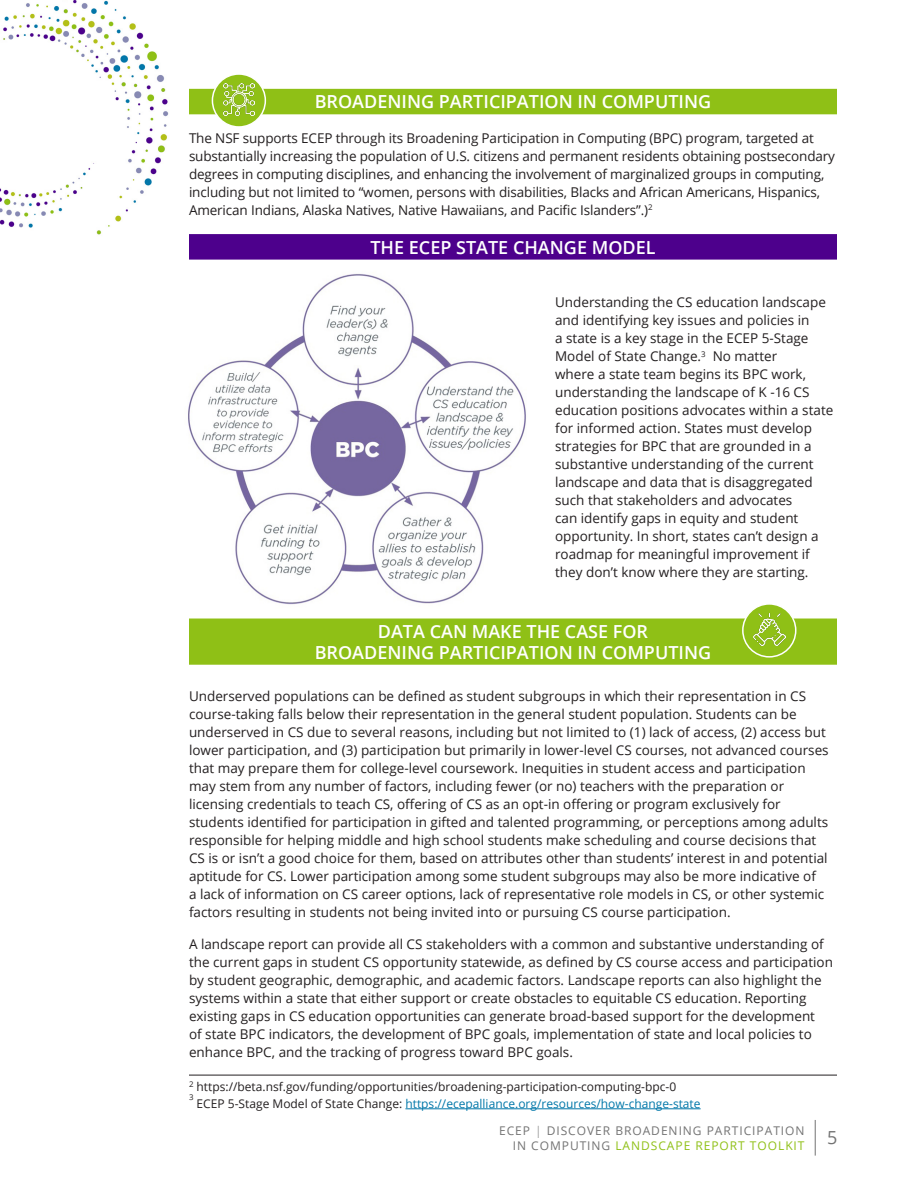
<style>
.page{position:relative;width:918px;height:1188px;background:#fff}
.page>*{position:absolute;margin:0;border:0;box-sizing:border-box;transform-origin:0 0}
.Subhead_2{font:600 18px "Open Sans";color:#fff}
.t1{font:18px "Open Sans";color:#737373}
.Body_Copy_No_Indent{font:13.5px/18px "Open Sans";color:#231f20}
.Body_Copy_No_Indent-2{font:12px "Open Sans";color:#231f20}
.Body_Copy_No_Indent-3{font:12px "Open Sans";color:#0177a9}
.t2{font:12px/15px "Open Sans";letter-spacing:.08em;color:#737373;text-align:right}
.Body_Copy_No_Indent-4{font:7.8px "Open Sans";color:#231f20}
.s1{color:#231f20}
.s2{font-weight:300}
.s3{color:#8fc016}
</style>
<div class="page">
<hr style="left:815px;top:1120px;width:1px;height:36px;background:#737373">
<img style="left:0;top:0;width:216px;height:235px">
<div style="left:189px;top:89px;width:648px;height:25px;background:#8fc016"></div>
<hr style="left:189px;top:1075px;width:648px;height:1px;background:#231f20">
<hr style="left:405px;top:1109px;width:296px;height:1px;background:#0177a9">
<img style="left:188px;top:274px;width:338px;height:331px">
<div style="left:189px;top:234px;width:648px;height:26px;background:#4d008c"></div>
<div style="left:189px;top:619px;width:648px;height:25px;background:#8fc016"></div>
<div style="left:189px;top:639px;width:648px;height:26px;background:#8fc016"></div>
<div style="left:743px;top:604px;width:53px;height:53px;background:#8fc016;border-radius:50%"></div>
<img style="left:753px;top:614px;width:32px;height:32px">
<div style="left:742px;top:603px;width:54px;height:55px;border:2px solid #fff;border-radius:50%"></div>
<div style="left:212px;top:74px;width:53px;height:53px;background:#8fc016;border-radius:50%"></div>
<img style="left:223px;top:84px;width:32px;height:32px">
<div style="left:212px;top:73px;width:54px;height:55px;border:2px solid #fff;border-radius:50%"></div>
<p class="Subhead_2" style="left:315px;top:89px;width:398px">BROADENING PARTICIPATION IN COMPUTING</p>
<p class="Body_Copy_No_Indent" style="left:189px;top:129px;width:648px">The NSF supports ECEP through its Broadening Participation in Computing (BPC) program, targeted at substantially increasing the population of U.S. citizens and permanent residents obtaining postsecondary degrees in computing disciplines, and enhancing the involvement of marginalized groups in computing, including but not limited to “women, persons with disabilities, Blacks and African Americans, Hispanics, American Indians, Alaska Natives, Native Hawaiians, and Pacific Islanders”.)<sup>2</sup></p>
<p class="Subhead_2" style="left:370px;top:235px;width:287px">THE ECEP STATE CHANGE MODEL</p>
<p class="Body_Copy_No_Indent" style="left:555px;top:293px;width:280px">Understanding the CS education landscape and identifying key issues and policies in<br>a state is a key stage in the ECEP 5-Stage Model of State Change.<sup>3</sup> No matter<br>where a state team begins its BPC work, understanding the landscape of K -16 CS education positions advocates within a state for informed action. States must develop strategies for BPC that are grounded in a substantive understanding of the current landscape and data that is disaggregated such that stakeholders and advocates<br>can identify gaps in equity and student opportunity. In short, states can’t design a roadmap for meaningful improvement if they don’t know where they are starting.</p>
<p class="Subhead_2" style="left:378px;top:619px;width:272px">DATA CAN MAKE THE CASE FOR</p>
<p class="Subhead_2" style="left:315px;top:640px;width:398px">BROADENING PARTICIPATION IN COMPUTING</p>
<p class="Body_Copy_No_Indent" style="left:189px;top:687px;width:641px">Underserved populations can be defined as student subgroups in which their representation in CS course-taking falls below their representation in the general student population. Students can be underserved in CS due to several reasons, including but not limited to (1) lack of access, (2) access but lower participation, and (3) participation but primarily in lower-level CS courses, not advanced courses that may prepare them for college-level coursework. Inequities in student access and participation may stem from any number of factors, including fewer (or no) teachers with the preparation or licensing credentials to teach CS, offering of CS as an opt-in offering or program exclusively for students identified for participation in gifted and talented programming, or perceptions among adults responsible for helping middle and high school students make scheduling and course decisions that CS is or isn’t a good choice for them, based on attributes other than students’ interest in and potential aptitude for CS. Lower participation among some student subgroups may also be more indicative of<br>a lack of information on CS career options, lack of representative role models in CS, or other systemic factors resulting in students not being invited into or pursuing CS course participation.</p>
<p class="Body_Copy_No_Indent" style="left:189px;top:934px;width:646px">A landscape report can provide all CS stakeholders with a common and substantive understanding of the current gaps in student CS opportunity statewide, as defined by CS course access and participation by student geographic, demographic, and academic factors. Landscape reports can also highlight the systems within a state that either support or create obstacles to equitable CS education. Reporting existing gaps in CS education opportunities can generate broad-based support for the development<br>of state BPC indicators, the development of BPC goals, implementation of state and local policies to enhance BPC, and the tracking of progress toward BPC goals.</p>
<p class="Body_Copy_No_Indent-2" style="left:189px;top:1079px;width:489px"><sup>2</sup> https://beta.nsf.gov/funding/opportunities/broadening-participation-computing-bpc-0</p>
<p class="Body_Copy_No_Indent-4" style="left:189px;top:1092px;width:6px">3</p>
<p class="Body_Copy_No_Indent-3" style="left:197px;top:1095px;width:506px"><span class="s1">ECEP 5-Stage Model of State Change:</span> https://ecepalliance.org/resources/how-change-state</p>
<p class="t2" style="left:499px;top:1122px;width:307px">ECEP <span class="s2">|</span> DISCOVER BROADENING PARTICIPATION<br>IN COMPUTING <span class="s3">LANDSCAPE REPORT TOOLKIT</span></p>
<h1 class="t1" style="left:827px;top:1125px;width:12px">5</h1>
</div>
